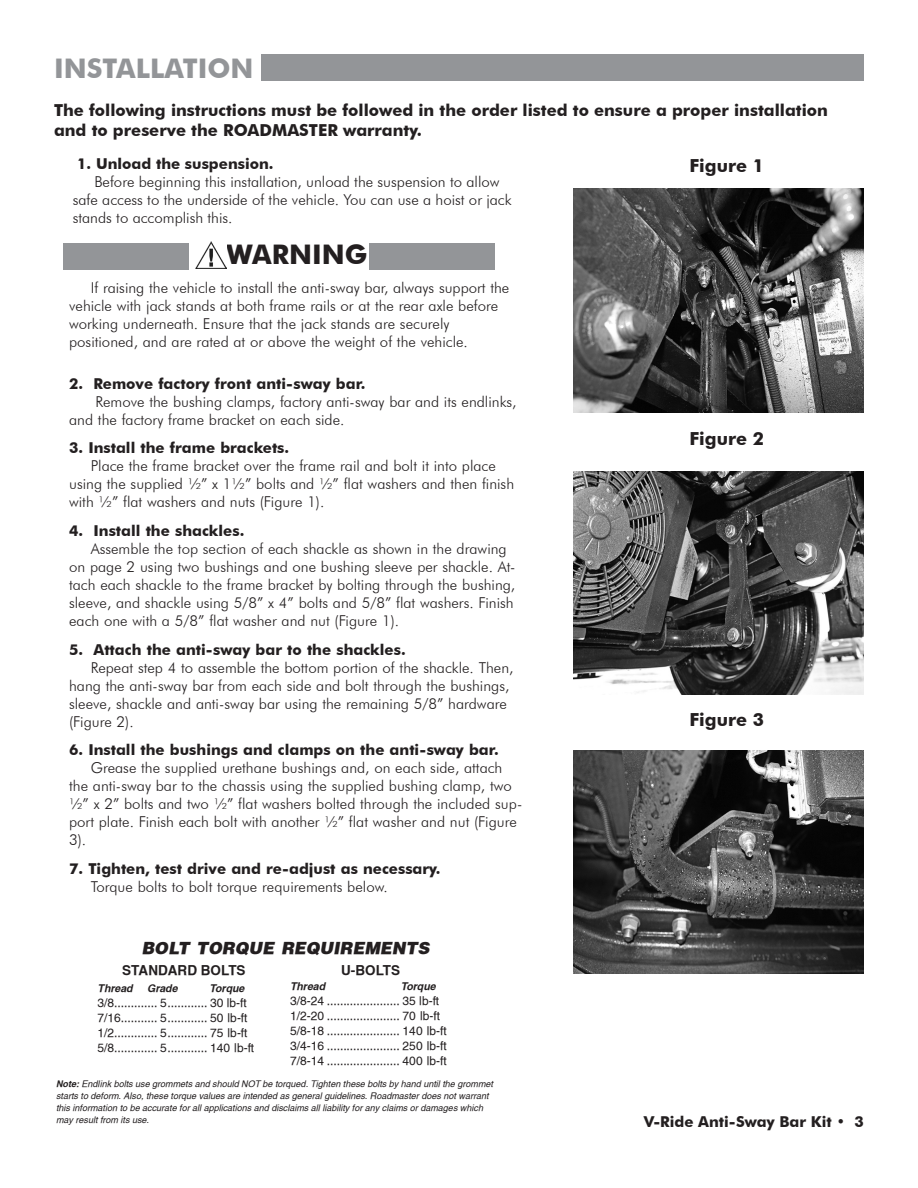
<style>
.page{position:relative;width:918px;height:1188px;background:#fff}
.page>*{position:absolute;margin:0;border:0;box-sizing:border-box;transform-origin:0 0}
.t1{font:700 27px "Futura BT";color:#939598}
.t2{font:700 27px "Futura BT";color:#231f20}
.t3{font:700 18px "Futura BT";color:#231f20}
.t4{font:700 16.5px/19.8px "Futura BT";color:#231f20}
.t5{font:italic 900 16.5px "Switzerland";color:#231f20}
.Lettered_Items{font:300 15px "Futura BT";color:#231f20}
.Lettered_Items_Under{font:300 15px/18px "Futura BT";color:#231f20}
.Lettered_Items-2{font:700 15px/18px "Futura BT";color:#231f20}
.Lettered_Items_Under-2{font:700 15px "Futura BT";color:#231f20}
.t6{font:700 13.5px "Switzerland";color:#231f20}
.t7{font:12px/15px "Switzerland";color:#231f20}
.t8{font:italic 700 10.5px "Switzerland";color:#231f20}
.t9{font:italic 9px/12px "Switzerland";color:#231f20}
.s1{font-weight:300}
.s2{font-weight:700}
</style>
<div class="page">
<div style="left:261px;top:54px;width:603px;height:27px;background:#939598"></div>
<div style="left:63px;top:243px;width:126px;height:27px;background:#939598"></div>
<img style="left:195px;top:242px;width:31px;height:27px">
<div style="left:369px;top:243px;width:126px;height:27px;background:#939598"></div>
<img style="left:574px;top:189px;width:290px;height:223px">
<img style="left:574px;top:471px;width:290px;height:223px">
<img style="left:574px;top:751px;width:290px;height:223px">
<p class="t1" style="left:54px;top:52px;width:201px">INSTALLATION</p>
<p class="t4" style="left:54px;top:100px;width:775px">The following instructions must be followed in the order listed to ensure a proper installation and to preserve the ROADMASTER warranty.</p>
<p class="Lettered_Items-2" style="left:77px;top:155px;width:198px">1. Unload the suspension.</p>
<p class="Lettered_Items_Under" style="left:94px;top:173px;width:407px">Before beginning this installation, unload the suspension to allow</p>
<p class="Lettered_Items_Under" style="left:73px;top:191px;width:440px">safe access to the underside of the vehicle. You can use a hoist or jack</p>
<p class="Lettered_Items_Under" style="left:73px;top:209px;width:161px">stands to accomplish this.</p>
<p class="t2" style="left:226px;top:238px;width:142px">WARNING</p>
<p class="Lettered_Items_Under" style="left:69px;top:279px;width:442px;text-indent:22px">If raising the vehicle to install the anti-sway bar, always support the vehicle with jack stands at both frame rails or at the rear axle before working underneath. Ensure that the jack stands are securely positioned, and are rated at or above the weight of the vehicle.</p>
<p class="Lettered_Items_Under-2" style="left:69px;top:374px;width:298px">2. Remove factory front anti-sway bar.</p>
<p class="Lettered_Items_Under" style="left:96px;top:392px;width:423px">Remove the bushing clamps, factory anti-sway bar and its endlinks,</p>
<p class="Lettered_Items_Under" style="left:69px;top:410px;width:277px">and the factory frame bracket on each side.</p>
<p class="Lettered_Items-2" style="left:69px;top:439px;width:222px">3. Install the frame brackets.</p>
<p class="Lettered_Items" style="left:91px;top:457px;width:407px">Place the frame bracket over the frame rail and bolt it into place</p>
<p class="Lettered_Items" style="left:69px;top:475px;width:447px">using the supplied ½” x 1½” bolts and ½” flat washers and then finish</p>
<p class="Lettered_Items" style="left:69px;top:493px;width:257px">with ½” flat washers and nuts (Figure 1).</p>
<p class="Lettered_Items-2" style="left:69px;top:522px;width:177px">4. Install the shackles.</p>
<p class="Lettered_Items" style="left:91px;top:540px;width:417px">Assemble the top section of each shackle as shown in the drawing</p>
<p class="Lettered_Items" style="left:69px;top:558px;width:448px">on page 2 using two bushings and one bushing sleeve per shackle. At-</p>
<p class="Lettered_Items" style="left:69px;top:576px;width:447px">tach each shackle to the frame bracket by bolting through the bushing,</p>
<p class="Lettered_Items" style="left:69px;top:594px;width:446px">sleeve, and shackle using 5/8” x 4” bolts and 5/8” flat washers. Finish</p>
<p class="Lettered_Items" style="left:69px;top:612px;width:331px">each one with a 5/8” flat washer and nut (Figure 1).</p>
<p class="Lettered_Items-2" style="left:69px;top:640px;width:338px">5. Attach the anti-sway bar to the shackles.</p>
<p class="Lettered_Items" style="left:91px;top:658px;width:424px">Repeat step 4 to assemble the bottom portion of the shackle. Then,</p>
<p class="Lettered_Items" style="left:69px;top:676px;width:442px">hang the anti-sway bar from each side and bolt through the bushings,</p>
<p class="Lettered_Items" style="left:69px;top:694px;width:439px">sleeve, shackle and anti-sway bar using the remaining 5/8” hardware</p>
<p class="Lettered_Items" style="left:69px;top:712px;width:66px">(Figure 2).</p>
<p class="Lettered_Items-2" style="left:69px;top:741px;width:431px">6. Install the bushings and clamps on the anti-sway bar.</p>
<p class="Lettered_Items" style="left:91px;top:759px;width:413px">Grease the supplied urethane bushings and, on each side, attach</p>
<p class="Lettered_Items" style="left:69px;top:777px;width:444px">the anti-sway bar to the chassis using the supplied bushing clamp, two</p>
<p class="Lettered_Items" style="left:69px;top:795px;width:455px">½” x 2” bolts and two ½” flat washers bolted through the included sup-</p>
<p class="Lettered_Items" style="left:69px;top:813px;width:449px">port plate. Finish each bolt with another ½” flat washer and nut (Figure</p>
<p class="Lettered_Items" style="left:69px;top:831px;width:19px">3).</p>
<p class="Lettered_Items-2" style="left:91px;top:860px;width:351px;text-indent:-22px">7. Tighten, test drive and re-adjust as necessary.<br><span class="s1">Torque bolts to bolt torque requirements below.</span></p>
<p class="t5" style="left:141px;top:937px;width:289px">BOLT TORQUE REQUIREMENTS</p>
<p class="t6" style="left:122px;top:962px;width:125px">STANDARD BOLTS</p>
<p class="t8" style="left:98px;top:982px;width:37px">Thread</p>
<p class="t8" style="left:147px;top:982px;width:32px">Grade</p>
<p class="t8" style="left:210px;top:982px;width:36px">Torque</p>
<p class="t7" style="left:98px;top:995px;width:158px">3/8............. 5............ 30 lb-ft 7/16........... 5............ 50 lb-ft 1/2............. 5............ 75 lb-ft 5/8............. 5............ 140 lb-ft</p>
<p class="t9" style="left:56px;top:1077px;width:438px"><span class="s2">Note:</span> Endlink bolts use grommets and should NOT be torqued. Tighten these bolts by hand until the grommet starts to deform. Also, these torque values are intended as general guidelines. Roadmaster does not warrant this information to be accurate for all applications and disclaims all liability for any claims or damages which may result from its use.</p>
<p class="t6" style="left:341px;top:962px;width:61px">U-BOLTS</p>
<p class="t8" style="left:290px;top:980px;width:37px">Thread</p>
<p class="t8" style="left:401px;top:980px;width:36px">Torque</p>
<p class="t7" style="left:290px;top:993px;width:158px">3/8-24 ...................... 35 lb-ft 1/2-20 ...................... 70 lb-ft 5/8-18 ...................... 140 lb-ft 3/4-16 ...................... 250 lb-ft 7/8-14 ...................... 400 lb-ft</p>
<p class="t3" style="left:689px;top:155px;width:76px">Figure 1</p>
<p class="t3" style="left:689px;top:428px;width:76px">Figure 2</p>
<p class="t3" style="left:689px;top:708px;width:76px">Figure 3</p>
<p class="Lettered_Items-2" style="left:644px;top:1113px;width:222px">V-Ride Anti-Sway Bar Kit • 3</p>
</div>
